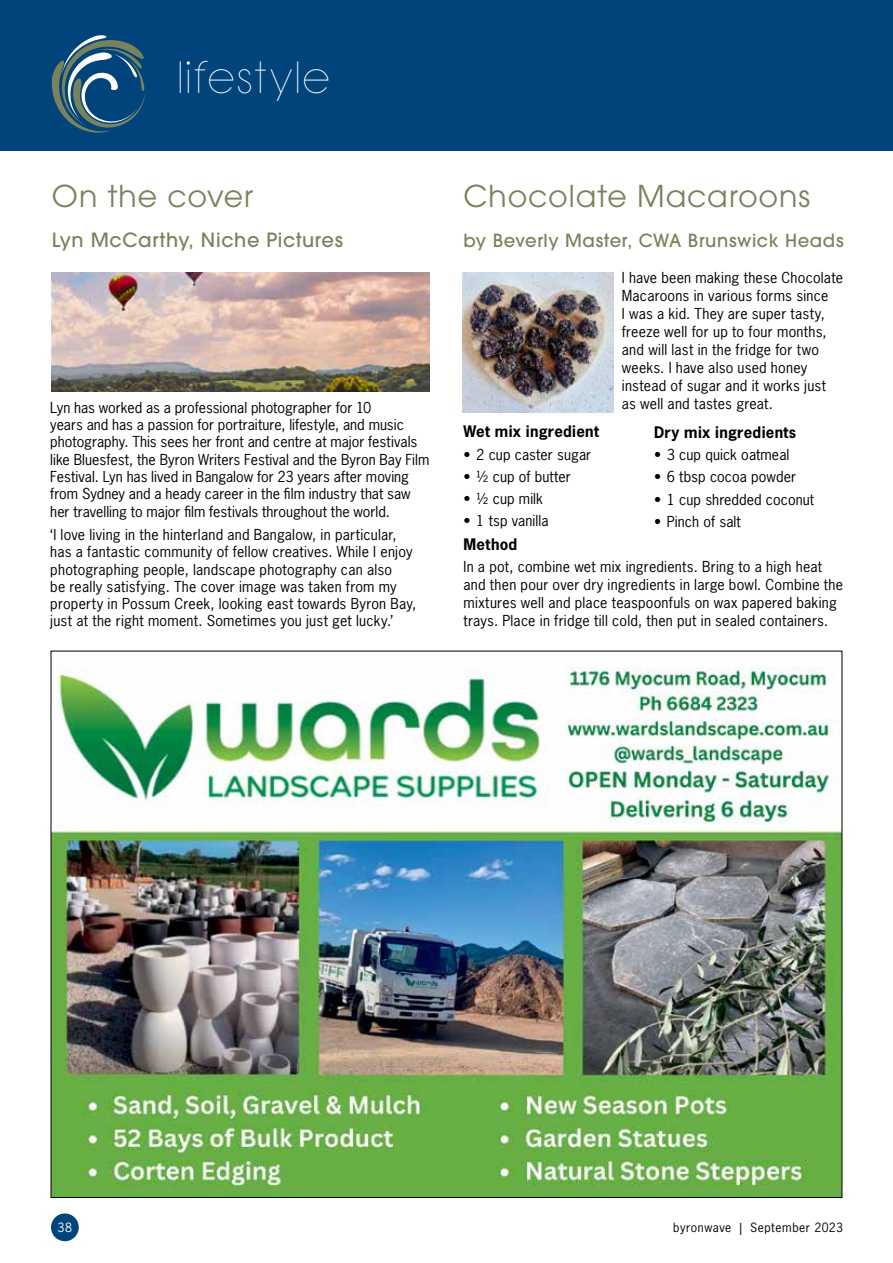
<style>
.page{position:relative;width:893px;height:1263px;background:#fff}
.page>*{position:absolute;margin:0;border:0;box-sizing:border-box;transform-origin:0 0}
.t1{font:31.5px "Bondoluo Peek";letter-spacing:.085em;color:#fff}
.t2{font:30px "ITC Avant Garde Pro";letter-spacing:.03em;color:#79825d}
.t3{font:500 19.5px "ITC Avant Garde Pro";letter-spacing:.035em;color:#79825d}
.t4{font:500 18px "ITC Avant Garde Pro";letter-spacing:.035em;color:#79825d}
.t5{font:700 15px "News Gothic Std";letter-spacing:.02em;color:#000}
.t6{font:14.25px/17.2px "News Gothic Std";letter-spacing:.01em;color:#000}
.t7{font:12px "News Gothic Std";letter-spacing:.045em;color:#000}
.t8{font:12px "News Gothic Std";color:#fff}
</style>
<div class="page">
<div style="left:51px;top:1213px;width:28px;height:28px;background:#00447c;border-radius:50%"></div>
<img style="left:52px;top:272px;width:377px;height:119px">
<img style="left:463px;top:272px;width:150px;height:140px">
<img style="left:53px;top:667px;width:787px;height:529px">
<div style="left:0;top:0;width:893px;height:151px;background:#00447c"></div>
<svg style="left:51px;top:35px;width:94px;height:98px"></svg>
<h1 class="t1" style="left:179px;top:60px;width:152px">lifestyle</h1>
<h2 class="t2" style="left:52px;top:178px;width:203px">On the cover</h2>
<h3 class="t3" style="left:52px;top:227px;width:293px">Lyn McCarthy, Niche Pictures</h3>
<p class="t6" style="left:50px;top:399px;width:381px">Lyn has worked as a professional photographer for 10<br>years and has a passion for portraiture, lifestyle, and music photography. This sees her front and centre at major festivals like Bluesfest, the Byron Writers Festival and the Byron Bay Film Festival. Lyn has lived in Bangalow for 23 years after moving from Sydney and a heady career in the film industry that saw her travelling to major film festivals throughout the world.</p>
<p class="t6" style="left:50px;top:526px;width:368px">‘I love living in the hinterland and Bangalow, in particular, has a fantastic community of fellow creatives. While I enjoy photographing people, landscape photography can also<br>be really satisfying. The cover image was taken from my property in Possum Creek, looking east towards Byron Bay, just at the right moment. Sometimes you just get lucky.’</p>
<h2 class="t2" style="left:463px;top:178px;width:348px">Chocolate Macaroons</h2>
<p class="t4" style="left:463px;top:229px;width:382px">by Beverly Master, CWA Brunswick Heads</p>
<p class="t6" style="left:622px;top:269px;width:223px;line-height:18px">I have been making these Chocolate<br>Macaroons in various forms since<br>I was a kid. They are super tasty, freeze well for up to four months, and will last in the fridge for two weeks. I have also used honey instead of sugar and it works just as well and tastes great.</p>
<p class="t5" style="left:463px;top:422px;width:137px">Wet mix ingredient</p>
<p class="t6" style="left:463px;top:445px;width:129px">• 2 cup caster sugar</p>
<p class="t6" style="left:463px;top:468px;width:109px">• ½ cup of butter</p>
<p class="t6" style="left:463px;top:490px;width:81px">• ½ cup milk</p>
<p class="t6" style="left:463px;top:512px;width:86px">• 1 tsp vanilla</p>
<p class="t5" style="left:463px;top:534px;width:55px">Method</p>
<p class="t6" style="left:463px;top:558px;width:381px;line-height:18px">In a pot, combine wet mix ingredients. Bring to a high heat and then pour over dry ingredients in large bowl. Combine the mixtures well and place teaspoonfuls on wax papered baking trays. Place in fridge till cold, then put in sealed containers.</p>
<p class="t5" style="left:654px;top:422px;width:144px">Dry mix ingredients</p>
<p class="t6" style="left:654px;top:446px;width:137px">• 3 cup quick oatmeal</p>
<p class="t6" style="left:654px;top:468px;width:143px">• 6 tbsp cocoa powder</p>
<p class="t6" style="left:654px;top:490px;width:162px">• 1 cup shredded coconut</p>
<p class="t6" style="left:654px;top:513px;width:88px">• Pinch of salt</p>
<p class="t8" style="left:58px;top:1220px;width:16px">38</p>
<p class="t7" style="left:673px;top:1220px;width:171px">byronwave | September 2023</p>
</div>
